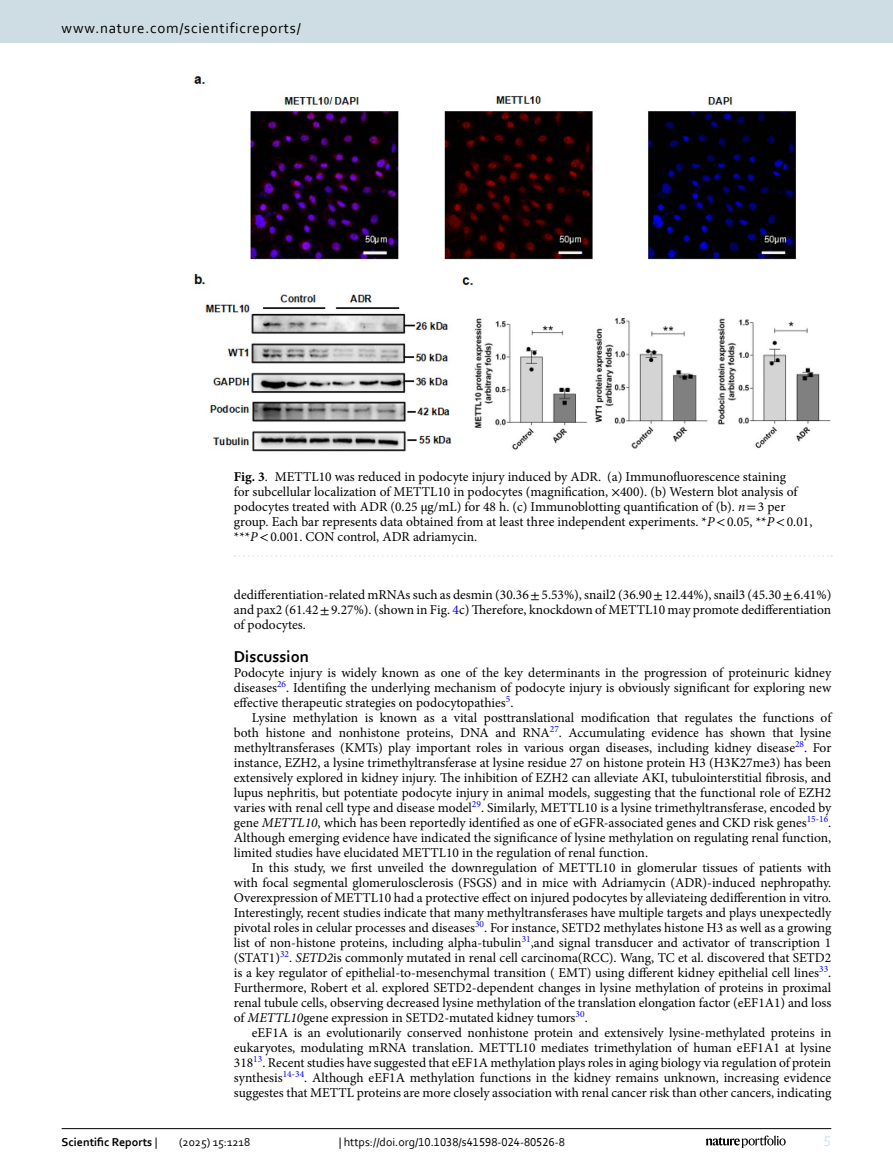
<style>
.page{position:relative;width:893px;height:1174px;background:#fff}
.page>*{position:absolute;margin:0;border:0;box-sizing:border-box;transform-origin:0 0}
.Head_1{font:700 16.5px "Corbel";color:#000}
.t1{font:15px "Corbel";letter-spacing:.05em;color:#000}
.t2{font:15px "Corbel";color:#d9e4eb}
.Body_Text_Indent{font:13.5px/15px "Minion Pro";color:#000;text-align:justify}
.Figure_Caption{font:13.5px/15px "Minion Pro";color:#000}
.Body_Text{font:13.5px/15px "Minion Pro";color:#000;text-align:justify}
.t3{font:12px "Corbel";color:#000}
.t4{font:700 12px "Corbel";color:#000}
.s1{font-weight:700}
.s2{font-family:"STIX"}
.s3{font-style:italic}
.s4{color:#00f}
.s5{font-weight:400}
</style>
<div class="page">
<img style="left:193px;top:76px;width:638px;height:376px">
<svg style="left:235px;top:555px;width:597px;height:1px"></svg>
<hr style="left:62px;top:1128px;width:769px;height:1px;background:#000">
<svg style="left:706px;top:1135px;width:80px;height:12px"></svg>
<div style="left:0;top:0;width:893px;height:43px;background:#cedde4"></div>
<p class="t1" style="left:62px;top:18px;width:241px">www.nature.com/scientificreports/</p>
<p class="Figure_Caption" style="left:234px;top:469px;width:580px"><span class="s1">Fig. 3</span>. METTL10 was reduced in podocyte injury induced by ADR. (a) Immunofluorescence staining<br>for subcellular localization of METTL10 in podocytes (magnification, <span class="s2">×</span>400). (b) Western blot analysis of podocytes treated with ADR (0.25 µg/mL) for 48 h. (c) Immunoblotting quantification of (b). <span class="s3">n</span><span class="s2">=</span>3 per group. Each bar represents data obtained from at least three independent experiments. *<span class="s3">P</span><span class="s2">&lt;</span>0.05, **<span class="s3">P</span><span class="s2">&lt;</span>0.01, ***<span class="s3">P</span><span class="s2">&lt;</span>0.001. CON control, ADR adriamycin.</p>
<p class="Body_Text_Indent" style="left:234px;top:587px;width:599px">dedifferentiation-related mRNAs such as desmin (30.36<span class="s2">±</span>5.53%), snail2 (36.90<span class="s2">±</span>12.44%), snail3 (45.30<span class="s2">±</span>6.41%) and pax2 (61.42<span class="s2">±</span>9.27%). (shown in Fig. <span class="s4">4</span>c) Therefore, knockdown of METTL10 may promote dedifferentiation of podocytes.</p>
<p class="Head_1" style="left:234px;top:646px;width:77px">Discussion</p>
<p class="Body_Text" style="left:234px;top:665px;width:599px">Podocyte injury is widely known as one of the key determinants in the progression of proteinuric kidney diseases<sup>26</sup>. Identifing the underlying mechanism of podocyte injury is obviously significant for exploring new effective therapeutic strategies on podocytopathies<sup>5</sup>.</p>
<p class="Body_Text_Indent" style="left:234px;top:710px;width:599px;text-indent:18px">Lysine methylation is known as a vital posttranslational modification that regulates the functions of both histone and nonhistone proteins, DNA and RNA<sup>27</sup>. Accumulating evidence has shown that lysine methyltransferases (KMTs) play important roles in various organ diseases, including kidney disease<sup>28</sup>. For instance, EZH2, a lysine trimethyltransferase at lysine residue 27 on histone protein H3 (H3K27me3) has been extensively explored in kidney injury. The inhibition of EZH2 can alleviate AKI, tubulointerstitial fibrosis, and lupus nephritis, but potentiate podocyte injury in animal models, suggesting that the functional role of EZH2 varies with renal cell type and disease model<sup>29</sup>. Similarly, METTL10 is a lysine trimethyltransferase, encoded by gene <span class="s3">METTL10</span>, which has been reportedly identified as one of eGFR-associated genes and CKD risk genes<sup>15</sup><sup>-</sup><sup>16</sup>.<br>Although emerging evidence have indicated the significance of lysine methylation on regulating renal function, limited studies have elucidated METTL10 in the regulation of renal function.</p>
<p class="Body_Text_Indent" style="left:234px;top:860px;width:599px;text-indent:18px">In this study, we first unveiled the downregulation of METTL10 in glomerular tissues of patients with with focal segmental glomerulosclerosis (FSGS) and in mice with Adriamycin (ADR)-induced nephropathy.<br>Overexpression of METTL10 had a protective effect on injured podocytes by alleviateing dedifferention in vitro.<br>Interestingly, recent studies indicate that many methyltransferases have multiple targets and plays unexpectedly pivotal roles in celular processes and diseases<sup>30</sup>. For instance, SETD2 methylates histone H3 as well as a growing list of non-histone proteins, including alpha-tubulin<sup>31</sup>,and signal transducer and activator of transcription 1 (STAT1)<sup>32</sup>. <span class="s3">SETD2</span>is commonly mutated in renal cell carcinoma(RCC). Wang, TC et al. discovered that SETD2 is a key regulator of epithelial-to-mesenchymal transition ( EMT) using different kidney epithelial cell lines<sup>33</sup>.<br>Furthermore, Robert et al. explored SETD2-dependent changes in lysine methylation of proteins in proximal renal tubule cells, observing decreased lysine methylation of the translation elongation factor (eEF1A1) and loss of <span class="s3">METTL10</span>gene expression in SETD2-mutated kidney tumors<sup>30</sup>.</p>
<p class="Body_Text_Indent" style="left:234px;top:1025px;width:599px;text-indent:18px">eEF1A is an evolutionarily conserved nonhistone protein and extensively lysine-methylated proteins in eukaryotes, modulating mRNA translation. METTL10 mediates trimethylation of human eEF1A1 at lysine 318<sup>13</sup>. Recent studies have suggested that eEF1A methylation plays roles in aging biology via regulation of protein synthesis<sup>14</sup><sup>-</sup><sup>34</sup>. Although eEF1A methylation functions in the kidney remains unknown, increasing evidence suggestes that METTL proteins are more closely association with renal cancer risk than other cancers, indicating</p>
<p class="t4" style="left:62px;top:1134px;width:97px">Scientific Reports <span class="s5">|</span></p>
<p class="t3" style="left:179px;top:1134px;width:73px">(2025) 15:1218</p>
<p class="t3" style="left:339px;top:1134px;width:228px">| https://doi.org/10.1038/s41598-024-80526-8</p>
<p class="t2" style="left:824px;top:1132px;width:9px">5</p>
</div>
